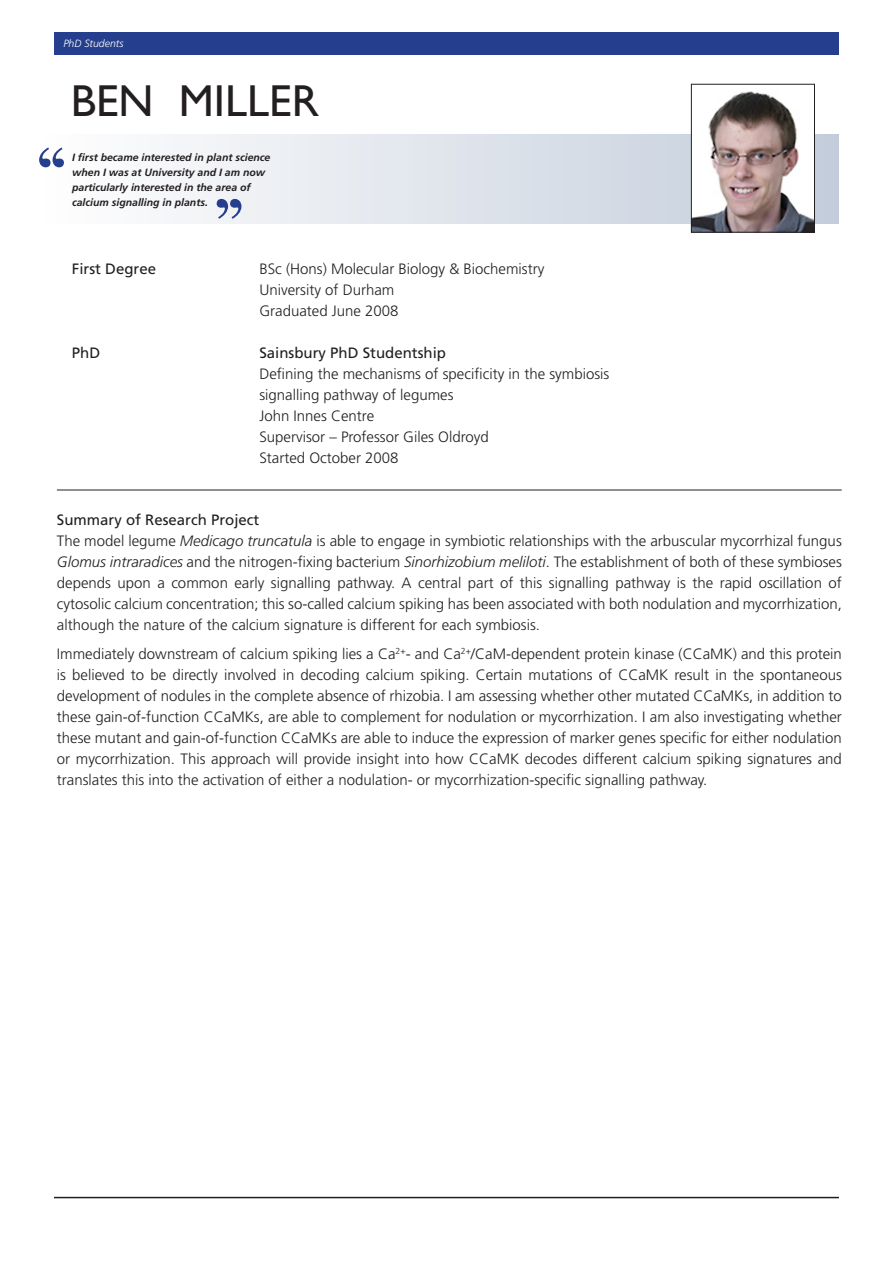
<style>
.page{position:relative;width:893px;height:1263px;background:#fff}
.page>*{position:absolute;margin:0;border:0;box-sizing:border-box;transform-origin:0 0}
.t1{font:45px "Gill Sans";color:#231f20}
.Body{font:300 15px/21px "Frutiger";color:#231f20;text-align:justify}
.t2{font:15px "Frutiger";color:#231f20}
.t3{font:italic 700 10.5px/15px "Frutiger";color:#231f20}
.t4{font:italic 300 10.5px "Frutiger";color:#fff}
.s1{font-style:italic}
</style>
<div class="page">
<hr style="left:54px;top:1197px;width:785px;height:1px;background:#231f20">
<div style="left:54px;top:32px;width:785px;height:23px;background:#253f8e"></div>
<svg style="left:44px;top:135px;width:795px;height:89px"></svg>
<hr style="left:57px;top:490px;width:785px;height:1px;background:#231f20">
<img style="left:693px;top:91px;width:120px;height:140px">
<div style="left:691px;top:84px;width:124px;height:149px;border:1px solid #231f20"></div>
<svg style="left:39px;top:148px;width:25px;height:19px"></svg>
<svg style="left:217px;top:199px;width:24px;height:20px"></svg>
<p class="t4" style="left:63px;top:37px;width:62px">PhD Students</p>
<p class="t1" style="left:71px;top:75px;width:250px">BEN MILLER</p>
<p class="t3" style="left:72px;top:150px;width:200px">I first became interested in plant science when I was at University and I am now particularly interested in the area of calcium signalling in plants.</p>
<p class="t2" style="left:72px;top:260px;width:86px">First Degree</p>
<p class="t2" style="left:72px;top:344px;width:30px">PhD</p>
<p class="Body" style="left:259px;top:258px;width:287px">BSc (Hons) Molecular Biology &amp; Biochemistry</p>
<p class="Body" style="left:259px;top:279px;width:136px">University of Durham</p>
<p class="Body" style="left:259px;top:300px;width:141px">Graduated June 2008</p>
<p class="t2" style="left:259px;top:344px;width:188px">Sainsbury PhD Studentship</p>
<p class="Body" style="left:259px;top:363px;width:352px">Defining the mechanisms of specificity in the symbiosis signalling pathway of legumes</p>
<p class="Body" style="left:259px;top:405px;width:116px">John Innes Centre</p>
<p class="Body" style="left:259px;top:426px;width:231px">Supervisor – Professor Giles Oldroyd</p>
<p class="Body" style="left:259px;top:447px;width:141px">Started October 2008</p>
<p class="t2" style="left:57px;top:511px;width:204px">Summary of Research Project</p>
<p class="Body" style="left:57px;top:530px;width:786px">The model legume <span class="s1">Medicago truncatula</span> is able to engage in symbiotic relationships with the arbuscular mycorrhizal fungus <span class="s1">Glomus intraradices</span> and the nitrogen-fixing bacterium <span class="s1">Sinorhizobium meliloti</span>. The establishment of both of these symbioses depends upon a common early signalling pathway. A central part of this signalling pathway is the rapid oscillation of cytosolic calcium concentration; this so-called calcium spiking has been associated with both nodulation and mycorrhization, although the nature of the calcium signature is different for each symbiosis.</p>
<p class="Body" style="left:57px;top:643px;width:786px">Immediately downstream of calcium spiking lies a Ca<sup>2+</sup>- and Ca<sup>2+</sup>/CaM-dependent protein kinase (CCaMK) and this protein is believed to be directly involved in decoding calcium spiking. Certain mutations of CCaMK result in the spontaneous development of nodules in the complete absence of rhizobia. I am assessing whether other mutated CCaMKs, in addition to these gain-of-function CCaMKs, are able to complement for nodulation or mycorrhization. I am also investigating whether these mutant and gain-of-function CCaMKs are able to induce the expression of marker genes specific for either nodulation or mycorrhization. This approach will provide insight into how CCaMK decodes different calcium spiking signatures and translates this into the activation of either a nodulation- or mycorrhization-specific signalling pathway.</p>
</div>
